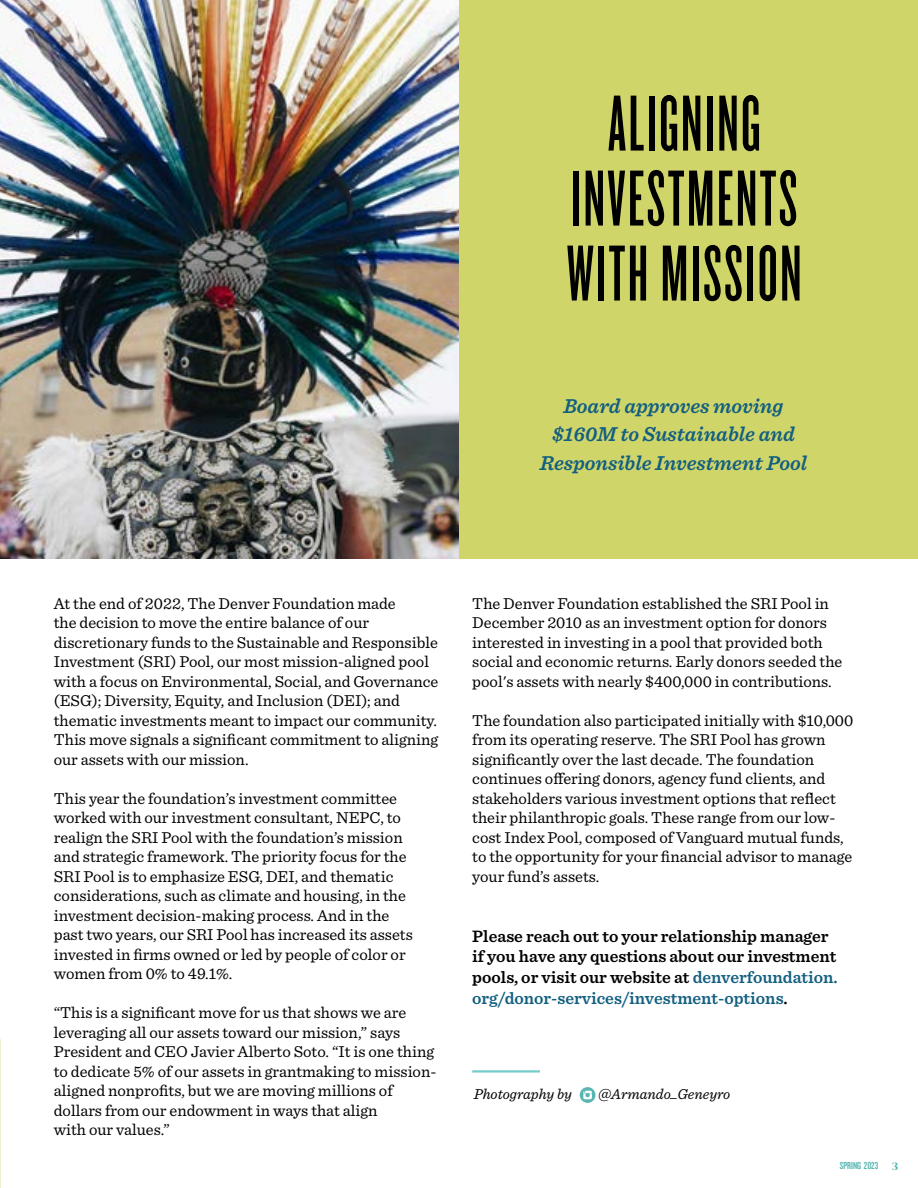
<style>
.page{position:relative;width:918px;height:1188px;background:#fff}
.page>*{position:absolute;margin:0;border:0;box-sizing:border-box;transform-origin:0 0}
.t1{font:82.5px/75px "Knockout 46 Flyweight";letter-spacing:.03em;color:#000;text-align:center}
.t2{font:italic 600 21px/28.5px "Sentinel";color:#125f80;text-align:center}
.t3{font:600 17.25px/20.7px "Sentinel";color:#000}
.t4{font:16.5px/19.5px "Sentinel";color:#000}
.t5{font:italic 15px "Sentinel";color:#000}
.t6{font:10.5px "Knockout 48 Featherweight";color:#57b6b2}
.t7{font:700 expanded 10.5px "Blacker Pro Dis";color:#57b6b2}
.s1{color:#125f80}
</style>
<div class="page">
<hr style="left:0;top:1040px;width:1px;height:148px;background:#eff1d3">
<div style="left:0;top:0;width:918px;height:559px;background:#d0d56a"></div>
<img style="left:0;top:0;width:459px;height:559px">
<hr style="left:472px;top:1070px;width:68px;height:3px;background:#74cbc8">
<svg style="left:580px;top:1087px;width:16px;height:16px"></svg>
<h1 class="t1" style="left:567px;top:85px;width:236px">ALIGNING<br>INVESTMENTS<br>WITH MISSION</h1>
<p class="t2" style="left:540px;top:391px;width:269px">Board approves moving $160M to Sustainable and<br>Responsible Investment Pool</p>
<p class="t4" style="left:54px;top:593px;width:386px">At the end of 2022, The Denver Foundation made<br>the decision to move the entire balance of our discretionary funds to the Sustainable and Responsible Investment (SRI) Pool, our most mission-aligned pool with a focus on Environmental, Social, and Governance (ESG); Diversity, Equity, and Inclusion (DEI); and thematic investments meant to impact our community.<br>This move signals a significant commitment to aligning our assets with our mission.</p>
<p class="t4" style="left:54px;top:788px;width:361px">This year the foundation’s investment committee worked with our investment consultant, NEPC, to realign the SRI Pool with the foundation’s mission and strategic framework. The priority focus for the SRI Pool is to emphasize ESG, DEI, and thematic considerations, such as climate and housing, in the investment decision-making process. And in the past two years, our SRI Pool has increased its assets invested in firms owned or led by people of color or women from 0% to 49.1%.</p>
<p class="t4" style="left:54px;top:1002px;width:384px">“This is a significant move for us that shows we are leveraging all our assets toward our mission,” says President and CEO Javier Alberto Soto. “It is one thing to dedicate 5% of our assets in grantmaking to mission&shy;aligned nonprofits, but we are moving millions of dollars from our endowment in ways that align<br>with our values.”</p>
<p class="t4" style="left:472px;top:593px;width:372px">The Denver Foundation established the SRI Pool in December 2010 as an investment option for donors interested in investing in a pool that provided both social and economic returns. Early donors seeded the pool's assets with nearly $400,000 in contributions.</p>
<p class="t4" style="left:472px;top:710px;width:383px">The foundation also participated initially with $10,000 from its operating reserve. The SRI Pool has grown significantly over the last decade. The foundation continues offering donors, agency fund clients, and stakeholders various investment options that reflect their philanthropic goals. These range from our low&shy;cost Index Pool, composed of Vanguard mutual funds, to the opportunity for your financial advisor to manage your fund’s assets.</p>
<p class="t3" style="left:472px;top:925px;width:367px">Please reach out to your relationship manager if you have any questions about our investment pools, or visit our website at <span class="s1">denverfoundation. org/donor-services/investment-options</span>.</p>
<p class="t5" style="left:474px;top:1083px;width:100px">Photography by</p>
<p class="t5" style="left:598px;top:1083px;width:134px">@Armando_Geneyro</p>
<p class="t6" style="left:840px;top:1160px;width:40px">SPRING 2023</p>
<p class="t7" style="left:892px;top:1158px;width:8px">3</p>
</div>
